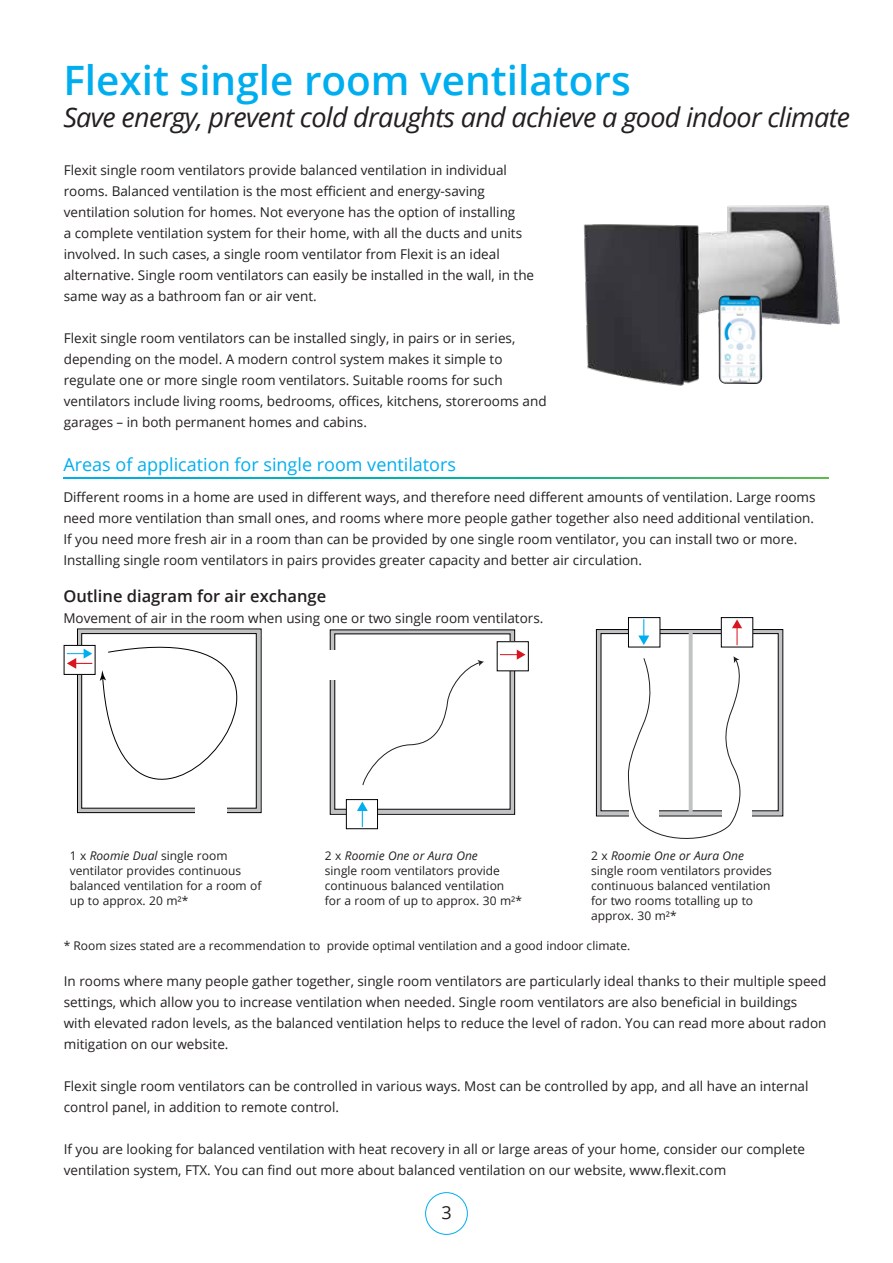
<style>
.page{position:relative;width:893px;height:1263px;background:#fff}
.page>*{position:absolute;margin:0;border:0;box-sizing:border-box;transform-origin:0 0}
.Figurtekst{font:600 40.5px "Open Sans";color:#00aeef}
.Figurtekst-2{font:italic 27px "Open Sans";letter-spacing:-.025em;color:#231f20}
.Overskrift_1{font:18px "Open Sans";color:#00aeef}
.t1{font:18px "Open Sans";color:#231f20}
.brosjyre__tekst_svart{font:600 16.5px "Open Sans";color:#231f20}
.brosjyre__tekst_svart-2{font:13.5px/21px "Open Sans";color:#231f20}
.Tekst_9-14{font:13.5px/21px "Open Sans";color:#231f20}
.overskrift_2{font:12px/15px "Open Sans";color:#231f20}
.brosjyre__tekst_svart-3{font:12px "Open Sans";color:#231f20}
.s1{font-style:italic}
</style>
<div class="page">
<div style="left:425px;top:1192px;width:43px;height:43px;border:1px solid #00aeef;border-radius:50%"></div>
<img style="left:583px;top:205px;width:257px;height:181px">
<img style="left:718px;top:295px;width:26px;height:86px">
<svg style="left:63px;top:478px;width:766px;height:1px"></svg>
<div style="left:64px;top:645px;width:32px;height:30px;border:1px solid #000001"></div>
<svg style="left:67px;top:649px;width:25px;height:20px"></svg>
<svg style="left:100px;top:628px;width:162px;height:186px"></svg>
<div style="left:331px;top:630px;width:183px;height:183px;border:4px solid #c1c2c4"></div>
<div style="left:330px;top:629px;width:185px;height:186px;border:1px solid #000001"></div>
<div style="left:497px;top:642px;width:31px;height:29px;background:#fff"></div>
<div style="left:497px;top:641px;width:32px;height:30px;border:1px solid #000001"></div>
<div style="left:327px;top:650px;width:12px;height:30px;background:#fff"></div>
<svg style="left:500px;top:650px;width:25px;height:10px"></svg>
<div style="left:346px;top:799px;width:31px;height:30px;background:#fff"></div>
<div style="left:346px;top:799px;width:32px;height:30px;border:1px solid #000001"></div>
<svg style="left:357px;top:801px;width:11px;height:26px"></svg>
<svg style="left:362px;top:660px;width:122px;height:126px"></svg>
<div style="left:597px;top:630px;width:185px;height:185px;border:4px solid #c1c2c4"></div>
<div style="left:596px;top:629px;width:187px;height:187px;border:1px solid #000001"></div>
<div style="left:722px;top:807px;width:30px;height:12px;background:#fff"></div>
<div style="left:628px;top:618px;width:32px;height:29px;background:#fff"></div>
<div style="left:628px;top:617px;width:32px;height:30px;border:1px solid #000001"></div>
<svg style="left:638px;top:619px;width:11px;height:26px"></svg>
<svg style="left:689px;top:632px;width:4px;height:24px"></svg>
<div style="left:721px;top:618px;width:32px;height:29px;background:#fff"></div>
<div style="left:721px;top:617px;width:32px;height:30px;border:1px solid #000001"></div>
<svg style="left:732px;top:619px;width:10px;height:26px"></svg>
<svg style="left:628px;top:656px;width:113px;height:183px"></svg>
<p class="Figurtekst" style="left:63px;top:52px;width:569px">Flexit single room ventilators</p>
<p class="Figurtekst-2" style="left:63px;top:99px;width:788px">Save energy, prevent cold draughts and achieve a good indoor climate</p>
<p class="Tekst_9-14" style="left:64px;top:159px;width:472px">Flexit single room ventilators provide balanced ventilation in individual rooms. Balanced ventilation is the most efficient and energy-saving ventilation solution for homes. Not everyone has the option of installing<br>a complete ventilation system for their home, with all the ducts and units involved. In such cases, a single room ventilator from Flexit is an ideal alternative. Single room ventilators can easily be installed in the wall, in the same way as a bathroom fan or air vent.</p>
<p class="Tekst_9-14" style="left:64px;top:327px;width:484px">Flexit single room ventilators can be installed singly, in pairs or in series, depending on the model. A modern control system makes it simple to regulate one or more single room ventilators. Suitable rooms for such ventilators include living rooms, bedrooms, offices, kitchens, storerooms and garages – in both permanent homes and cabins.</p>
<p class="Overskrift_1" style="left:63px;top:452px;width:394px">Areas of application for single room ventilators</p>
<p class="brosjyre__tekst_svart-2" style="left:63px;top:487px;width:754px;text-align:justify">Different rooms in a home are used in different ways, and therefore need different amounts of ventilation. Large rooms need more ventilation than small ones, and rooms where more people gather together also need additional ventilation.<br>If you need more fresh air in a room than can be provided by one single room ventilator, you can install two or more.</p>
<p class="brosjyre__tekst_svart-2" style="left:63px;top:550px;width:580px">Installing single room ventilators in pairs provides greater capacity and better air circulation.</p>
<p class="brosjyre__tekst_svart" style="left:63px;top:585px;width:264px">Outline diagram for air exchange</p>
<p class="brosjyre__tekst_svart-2" style="left:63px;top:607px;width:482px">Movement of air in the room when using one or two single room ventilators.</p>
<p class="overskrift_2" style="left:70px;top:848px;width:193px">1 x <span class="s1">Roomie Dual</span> single room ventilator provides continuous balanced ventilation for a room of up to approx. 20 m²*</p>
<p class="overskrift_2" style="left:325px;top:848px;width:199px">2 x <span class="s1">Roomie One or Aura One<br></span>single room ventilators provide continuous balanced ventilation for a room of up to approx. 30 m²*</p>
<p class="overskrift_2" style="left:591px;top:848px;width:182px">2 x <span class="s1">Roomie One or Aura One </span>single room ventilators provides continuous balanced ventilation for two rooms totalling up to approx. 30 m²*</p>
<p class="brosjyre__tekst_svart-3" style="left:64px;top:938px;width:568px">* Room sizes stated are a recommendation to provide optimal ventilation and a good indoor climate.</p>
<p class="brosjyre__tekst_svart-2" style="left:64px;top:970px;width:764px">In rooms where many people gather together, single room ventilators are particularly ideal thanks to their multiple speed settings, which allow you to increase ventilation when needed. Single room ventilators are also beneficial in buildings with elevated radon levels, as the balanced ventilation helps to reduce the level of radon. You can read more about radon mitigation on our website.</p>
<p class="brosjyre__tekst_svart-2" style="left:64px;top:1075px;width:746px">Flexit single room ventilators can be controlled in various ways. Most can be controlled by app, and all have an internal control panel, in addition to remote control.</p>
<p class="brosjyre__tekst_svart-2" style="left:64px;top:1138px;width:743px">If you are looking for balanced ventilation with heat recovery in all or large areas of your home, consider our complete ventilation system, FTX. You can find out more about balanced ventilation on our website, www.flexit.com</p>
<h3 class="t1" style="left:441px;top:1200px;width:12px">3</h3>
</div>
